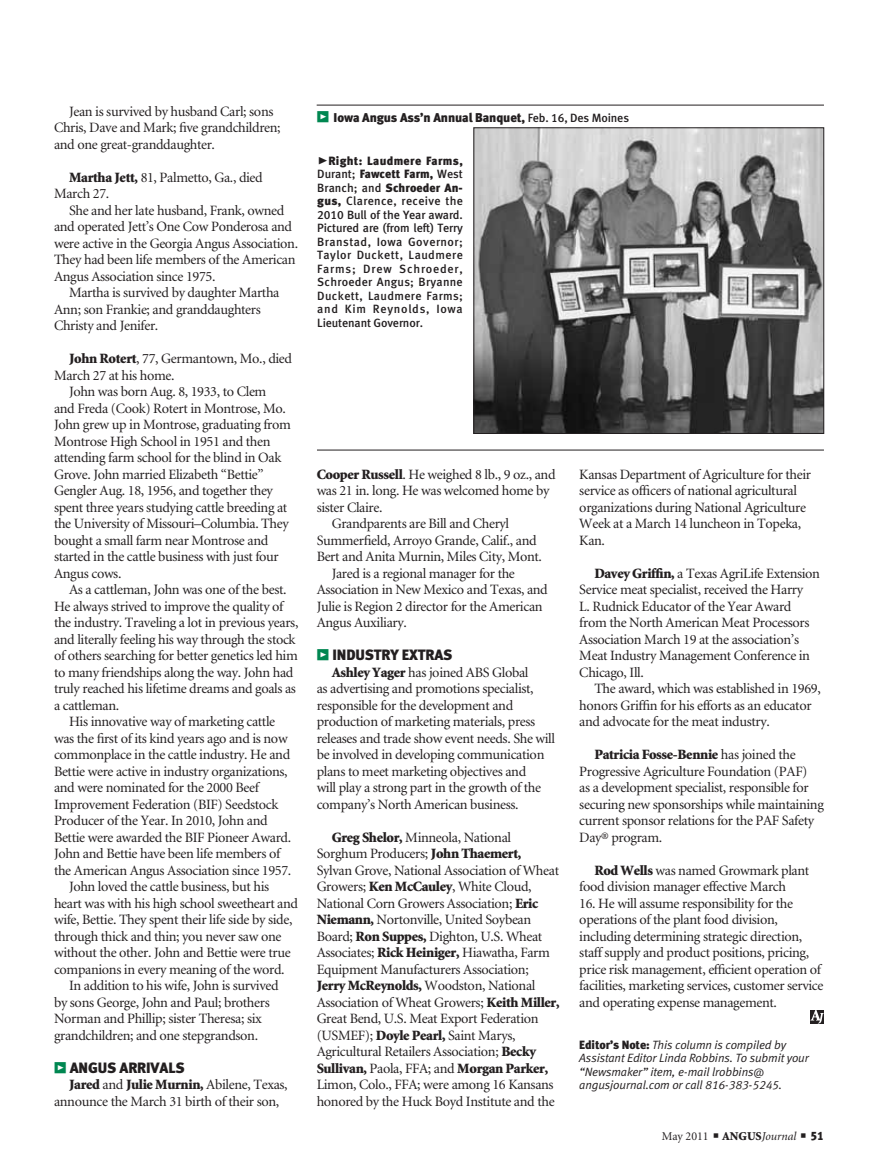
<style>
.page{position:relative;width:878px;height:1168px;background:#fff}
.page>*{position:absolute;margin:0;border:0;box-sizing:border-box;transform-origin:0 0}
.subhead{font:15px "Meta Black LF";letter-spacing:-.01em;color:#231f20}
.body_text{font:14.25px/16.5px "Minion";letter-spacing:-.025em;color:#231f20}
.cutlines{font:12.75px "Meta Black LF";letter-spacing:-.01em;color:#231f20}
.cutlines-2{font:12px/13.5px "Meta Medium LF";letter-spacing:.03em;color:#231f20;text-align:justify}
.editor_s_note{font:italic 12px/13.5px "Meta Normal LF";letter-spacing:-.01em;color:#231f20}
.t1{font:12px "Minion";color:#231f20}
.s1{font-weight:900}
.s2{font-family:"Meta Black Expert";color:#008751}
.s3{font-family:"Meta Black Caps Expert";font-size:15px;color:#008751}
.s4{font-family:"Meta Medium LF";font-size:12px}
.s5{font-family:"Meta Black Caps Expert";font-size:21px}
.s6{font-family:"Meta Black LF"}
.s7{font-family:"Meta Black LF";font-style:normal}
.s8{font-style:italic}
</style>
<div class="page">
<svg style="left:810px;top:1010px;width:14px;height:13px"></svg>
<hr style="left:316px;top:105px;width:508px;height:1px;background:#231f20">
<img style="left:475px;top:130px;width:347px;height:302px">
<div style="left:473px;top:128px;width:351px;height:306px;border:1px solid #231f20"></div>
<hr style="left:317px;top:450px;width:506px;height:1px;background:#231f20">
<p class="body_text" style="left:54px;top:103px;width:228px;text-indent:15px">Jean is survived by husband Carl; sons<br>Chris, Dave and Mark; five grandchildren; and one great-granddaughter.</p>
<p class="body_text" style="left:54px;top:169px;width:210px;text-indent:15px"><span class="s1">Martha Jett,</span> 81, Palmetto, Ga., died<br>March 27.</p>
<p class="body_text" style="left:54px;top:202px;width:245px;text-indent:15px">She and her late husband, Frank, owned and operated Jett’s One Cow Ponderosa and were active in the Georgia Angus Association.<br>They had been life members of the American Angus Association since 1975.</p>
<p class="body_text" style="left:54px;top:285px;width:227px;text-indent:15px">Martha is survived by daughter Martha<br>Ann; son Frankie; and granddaughters<br>Christy and Jenifer.</p>
<p class="body_text" style="left:54px;top:351px;width:239px;text-indent:15px"><span class="s1">John Rotert</span>, 77, Germantown, Mo., died<br>March 27 at his home.</p>
<p class="body_text" style="left:54px;top:384px;width:238px;text-indent:15px">John was born Aug. 8, 1933, to Clem<br>and Freda (Cook) Rotert in Montrose, Mo.<br>John grew up in Montrose, graduating from Montrose High School in 1951 and then attending farm school for the blind in Oak Grove. John married Elizabeth “Bettie” Gengler Aug. 18, 1956, and together they spent three years studying cattle breeding at the University of Missouri–Columbia. They bought a small farm near Montrose and started in the cattle business with just four Angus cows.</p>
<p class="body_text" style="left:54px;top:582px;width:246px;text-indent:15px">As a cattleman, John was one of the best.<br>He always strived to improve the quality of the industry. Traveling a lot in previous years, and literally feeling his way through the stock of others searching for better genetics led him to many friendships along the way. John had truly reached his lifetime dreams and goals as a cattleman.</p>
<p class="body_text" style="left:54px;top:714px;width:239px;text-indent:15px">His innovative way of marketing cattle was the first of its kind years ago and is now commonplace in the cattle industry. He and Bettie were active in industry organizations, and were nominated for the 2000 Beef Improvement Federation (BIF) Seedstock Producer of the Year. In 2010, John and Bettie were awarded the BIF Pioneer Award.<br>John and Bettie have been life members of the American Angus Association since 1957.</p>
<p class="body_text" style="left:54px;top:879px;width:245px;text-indent:15px">John loved the cattle business, but his heart was with his high school sweetheart and wife, Bettie. They spent their life side by side, through thick and thin; you never saw one without the other. John and Bettie were true companions in every meaning of the word.</p>
<p class="body_text" style="left:54px;top:978px;width:226px;text-indent:15px">In addition to his wife, John is survived by sons George, John and Paul; brothers Norman and Phillip; sister Theresa; six grandchildren; and one stepgrandson.</p>
<p class="subhead" style="left:54px;top:1058px;width:132px"><span class="s2">z</span> ANGUS ARRIVALS</p>
<p class="body_text" style="left:54px;top:1077px;width:235px;text-indent:15px"><span class="s1">Jared</span> and <span class="s1">Julie Murnin,</span> Abilene, Texas, announce the March 31 birth of their son,</p>
<p class="cutlines" style="left:316px;top:110px;width:314px"><span class="s3">z</span> Iowa Angus Ass’n Annual Banquet, <span class="s4">Feb. 16, Des Moines</span></p>
<p class="cutlines-2" style="left:317px;top:154px;width:147px"><span class="s5">@</span><span class="s6">Right: Laudmere Farms, </span>Durant; <span class="s6">Fawcett Farm,</span> West Branch; and <span class="s6">Schroeder An&shy;gus,</span> Clarence, receive the 2010 Bull of the Year award.<br>Pictured are (from left) Terry Branstad, Iowa Governor; Taylor Duckett, Laudmere Farms; Drew Schroeder, Schroeder Angus; Bryanne Duckett, Laudmere Farms; and Kim Reynolds, Iowa Lieutenant Governor.</p>
<p class="body_text" style="left:316px;top:467px;width:240px"><span class="s1">Cooper Russell</span>. He weighed 8 lb., 9 oz., and was 21 in. long. He was welcomed home by sister Claire.</p>
<p class="body_text" style="left:316px;top:516px;width:227px;text-indent:15px">Grandparents are Bill and Cheryl<br>Summerfield, Arroyo Grande, Calif., and<br>Bert and Anita Murnin, Miles City, Mont.</p>
<p class="body_text" style="left:316px;top:566px;width:233px;text-indent:15px">Jared is a regional manager for the Association in New Mexico and Texas, and Julie is Region 2 director for the American Angus Auxiliary.</p>
<p class="subhead" style="left:316px;top:646px;width:137px"><span class="s2">z</span> INDUSTRY EXTRAS</p>
<p class="body_text" style="left:316px;top:665px;width:240px;text-indent:15px"><span class="s1">Ashley Yager</span> has joined ABS Global<br>as advertising and promotions specialist, responsible for the development and production of marketing materials, press releases and trade show event needs. She will be involved in developing communication plans to meet marketing objectives and<br>will play a strong part in the growth of the company’s North American business.</p>
<p class="body_text" style="left:316px;top:830px;width:244px;text-indent:15px"><span class="s1">Greg Shelor,</span> Minneola, National Sorghum Producers; <span class="s1">John Thaemert, </span>Sylvan Grove, National Association of Wheat Growers; <span class="s1">Ken McCauley</span>, White Cloud, National Corn Growers Association; <span class="s1">Eric Niemann,</span> Nortonville, United Soybean Board; <span class="s1">Ron Suppes,</span> Dighton, U.S. Wheat Associates; <span class="s1">Rick Heiniger,</span> Hiawatha, Farm Equipment Manufacturers Association; <span class="s1">Jerry McReynolds,</span> Woodston, National Association of Wheat Growers; <span class="s1">Keith Miller, </span>Great Bend, U.S. Meat Export Federation (USMEF); <span class="s1">Doyle Pearl,</span> Saint Marys, Agricultural Retailers Association; <span class="s1">Becky Sullivan,</span> Paola, FFA; and <span class="s1">Morgan Parker, </span>Limon, Colo., FFA; were among 16 Kansans honored by the Huck Boyd Institute and the</p>
<p class="body_text" style="left:579px;top:467px;width:233px">Kansas Department of Agriculture for their service as officers of national agricultural organizations during National Agriculture Week at a March 14 luncheon in Topeka, Kan.</p>
<p class="body_text" style="left:579px;top:566px;width:242px;text-indent:15px"><span class="s1">Davey Griffin,</span> a Texas AgriLife Extension Service meat specialist, received the Harry<br>L. Rudnick Educator of the Year Award from the North American Meat Processors Association March 19 at the association’s Meat Industry Management Conference in Chicago, Ill.</p>
<p class="body_text" style="left:579px;top:681px;width:243px;text-indent:15px">The award, which was established in 1969, honors Griffin for his efforts as an educator and advocate for the meat industry.</p>
<p class="body_text" style="left:579px;top:747px;width:246px;text-indent:15px"><span class="s1">Patricia Fosse-Bennie</span> has joined the Progressive Agriculture Foundation (PAF)<br>as a development specialist, responsible for securing new sponsorships while maintaining current sponsor relations for the PAF Safety Day® program.</p>
<p class="body_text" style="left:579px;top:863px;width:231px;text-indent:15px"><span class="s1">Rod Wells</span> was named Growmark plant food division manager effective March</p>
<p class="body_text" style="left:579px;top:896px;width:246px">16. He will assume responsibility for the operations of the plant food division, including determining strategic direction, staff supply and product positions, pricing, price risk management, efficient operation of facilities, marketing services, customer service and operating expense management.</p>
<p class="editor_s_note" style="left:579px;top:1038px;width:231px"><span class="s7">Editor’s Note:</span> This column is compiled by Assistant Editor Linda Robbins. To submit your “Newsmaker” item, e-mail lrobbins@ angusjournal.com or call 816-383-5245.</p>
<p class="t1" style="left:662px;top:1130px;width:163px">May 2011 ■ <span class="s1">ANGUS</span><span class="s8">Journal</span> ■ <span class="s6">51</span></p>
</div>
